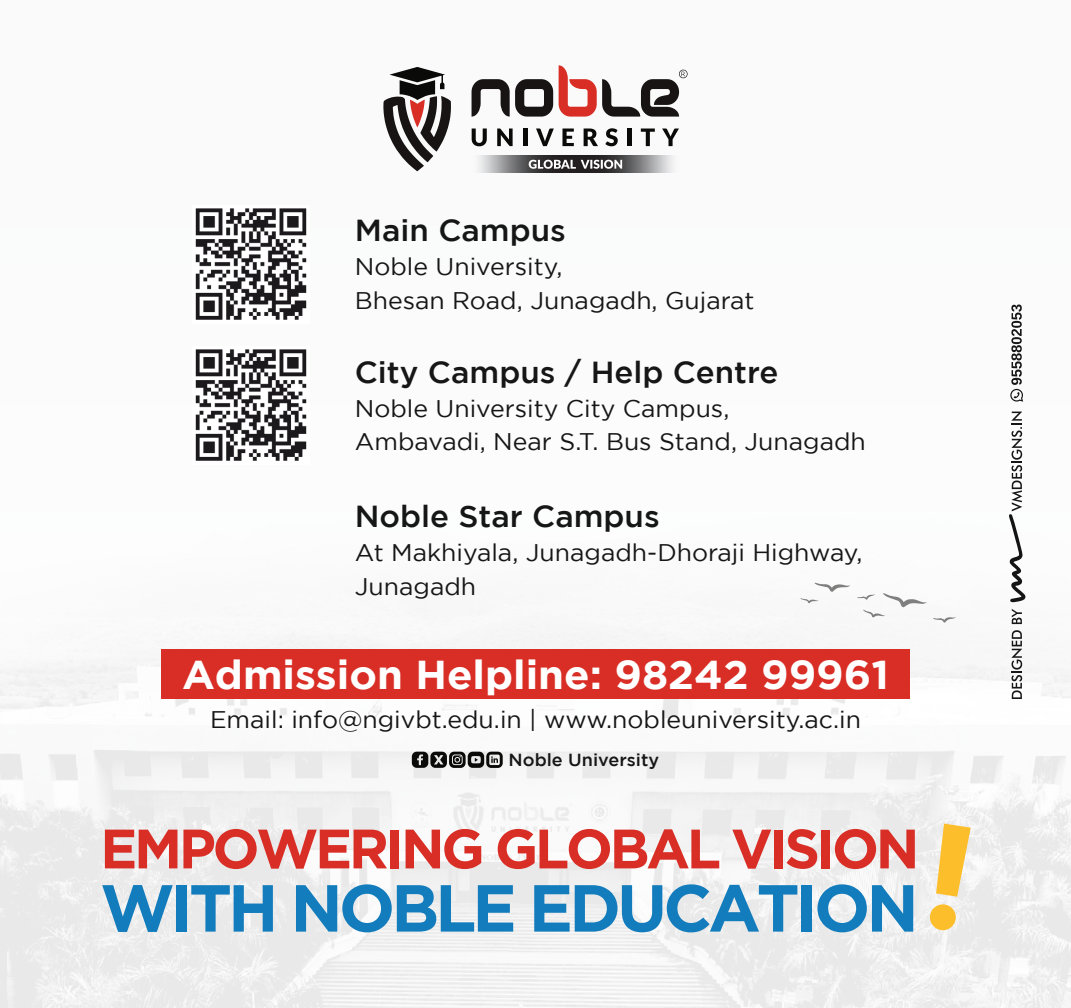
<style>
.page{position:relative;width:1071px;height:1008px;background:#fff}
.page>*{position:absolute;margin:0;border:0;box-sizing:border-box;transform-origin:0 0}
.t1{font:700 66.33px "Gotham";letter-spacing:-.06em;color:#137cbc}
.t2{font:700 55.48px "Gotham";letter-spacing:-.06em;color:#d92e26}
.t3{font:700 40.25px "Gotham";color:#fff}
.t4{font:500 30.45px "Gotham";color:#151615}
.t5{font:23.97px/33.8px "Gotham";color:#151615}
.t6{font:500 17.5px "Gotham";color:#151615}
</style>
<div class="page">
<div style="left:0;top:0;width:1071px;height:701px;background:#fafafb"></div>
<img style="left:0;top:411px;width:1071px;height:597px">
<svg style="left:575px;top:156px;width:97px;height:16px"></svg>
<svg style="left:479px;top:156px;width:96px;height:16px"></svg>
<svg style="left:383px;top:67px;width:68px;height:104px"></svg>
<svg style="left:559px;top:65px;width:129px;height:52px"></svg>
<svg style="left:472px;top:79px;width:81px;height:38px"></svg>
<svg style="left:472px;top:129px;width:15px;height:17px"></svg>
<svg style="left:497px;top:129px;width:16px;height:17px"></svg>
<hr style="left:523px;top:129px;width:4px;height:17px;background:#0a0b09">
<svg style="left:536px;top:129px;width:18px;height:17px"></svg>
<svg style="left:562px;top:129px;width:12px;height:17px"></svg>
<svg style="left:584px;top:129px;width:14px;height:17px"></svg>
<svg style="left:605px;top:128px;width:13px;height:18px"></svg>
<div style="left:627px;top:129px;width:5px;height:17px;background:#0a0b09"></div>
<svg style="left:641px;top:129px;width:14px;height:17px"></svg>
<svg style="left:662px;top:129px;width:17px;height:17px"></svg>
<svg style="left:529px;top:160px;width:93px;height:9px"></svg>
<img style="left:195px;top:208px;width:112px;height:112px">
<img style="left:192px;top:349px;width:118px;height:115px">
<svg style="left:412px;top:752px;width:91px;height:16px"></svg>
<svg style="left:930px;top:824px;width:41px;height:107px"></svg>
<svg style="left:933px;top:617px;width:23px;height:6px"></svg>
<svg style="left:814px;top:583px;width:36px;height:9px"></svg>
<svg style="left:857px;top:593px;width:70px;height:25px"></svg>
<svg style="left:800px;top:598px;width:19px;height:5px"></svg>
<svg style="left:1011px;top:630px;width:11px;height:69px"></svg>
<svg style="left:1012px;top:609px;width:10px;height:15px"></svg>
<svg style="left:1009px;top:412px;width:17px;height:190px"></svg>
<svg style="left:1010px;top:304px;width:13px;height:98px"></svg>
<div style="left:161px;top:650px;width:749px;height:49px;background:#d92e26"></div>
<p class="t4" style="left:355px;top:213px;width:213px">Main Campus</p>
<p class="t5" style="left:355px;top:249px;width:401px">Noble University,<br>Bhesan Road, Junagadh, Gujarat</p>
<p class="t4" style="left:355px;top:355px;width:425px">City Campus / Help Centre</p>
<p class="t5" style="left:355px;top:391px;width:513px">Noble University City Campus,<br>Ambavadi, Near S.T. Bus Stand, Junagadh</p>
<p class="t4" style="left:355px;top:499px;width:306px">Noble Star Campus</p>
<p class="t5" style="left:355px;top:535px;width:509px">At Makhiyala, Junagadh-Dhoraji Highway,<br>Junagadh</p>
<h3 class="t3" style="left:182px;top:652px;width:708px">Admission Helpline: 98242 99961</h3>
<p class="t5" style="left:210px;top:702px;width:652px">Email: info@ngivbt.edu.in | www.nobleuniversity.ac.in</p>
<p class="t6" style="left:509px;top:750px;width:152px">Noble University</p>
<h2 class="t2" style="left:100px;top:817px;width:821px">EMPOWERING GLOBAL VISION</h2>
<h1 class="t1" style="left:100px;top:870px;width:820px">WITH NOBLE EDUCATION</h1>
</div>
